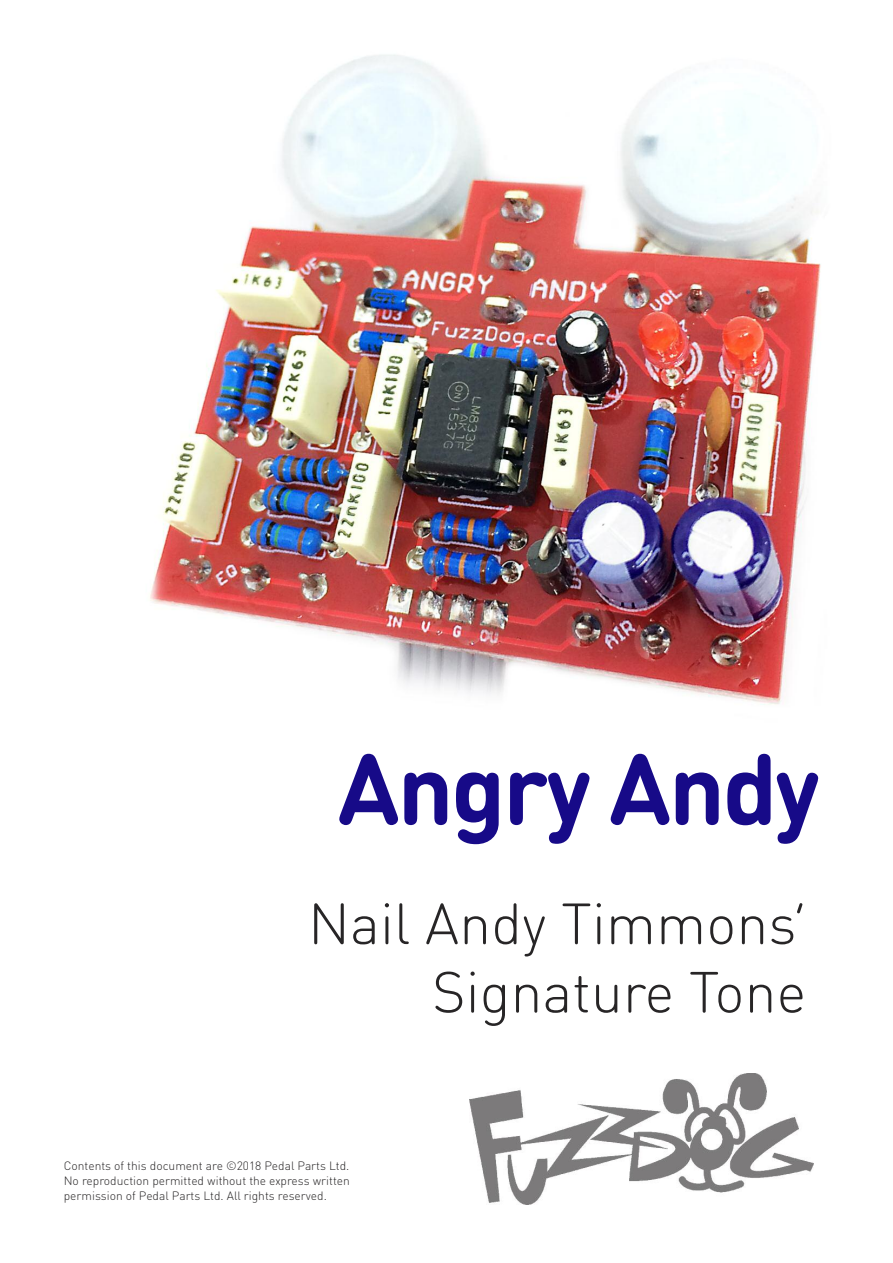
<style>
.page{position:relative;width:893px;height:1263px;background:#fff}
.page>*{position:absolute;margin:0;border:0;box-sizing:border-box;transform-origin:0 0}
.t1{font:700 99px "DIN Round Pro";letter-spacing:-.03em;color:#170a88}
.t2{font:300 57px/68.4px "DIN Round Pro";color:#272526;text-align:right}
.t3{font:300 12px/15px "DIN Round Pro";color:#272526;text-align:justify}
</style>
<div class="page">
<img style="left:469px;top:1073px;width:345px;height:132px">
<img style="left:150px;top:54px;width:671px;height:651px">
<h1 class="t1" style="left:337px;top:733px;width:484px">Angry Andy</h1>
<h2 class="t2" style="left:308px;top:890px;width:500px">Nail Andy Timmons’<br>Signature Tone</h2>
<p class="t3" style="left:64px;top:1158px;width:288px">Contents of this document are ©2018 Pedal Parts Ltd.<br>No reproduction permitted without the express written permission of Pedal Parts Ltd. All rights reserved.</p>
</div>
